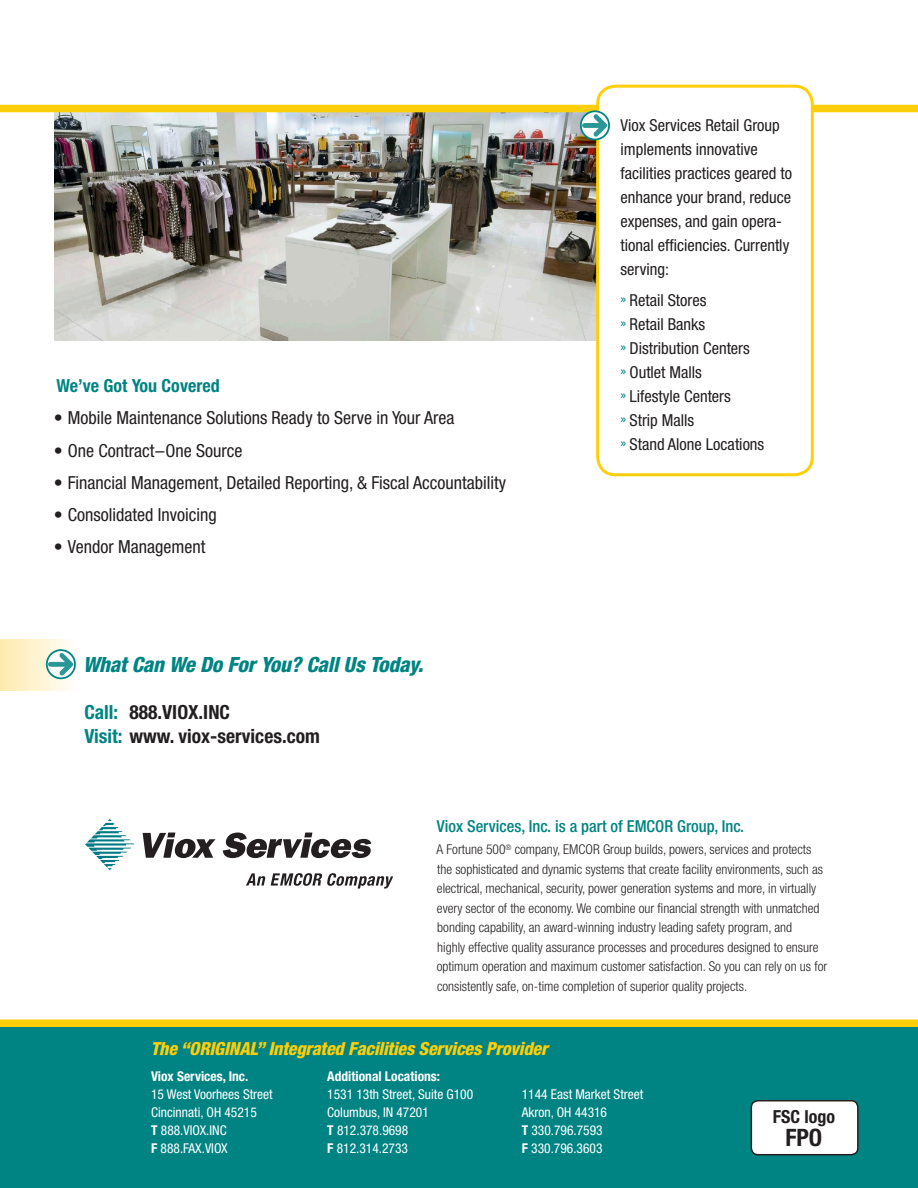
<style>
.page{position:relative;width:918px;height:1188px;background:#fff}
.page>*{position:absolute;margin:0;border:0;box-sizing:border-box;transform-origin:0 0}
.t1{font:700 condensed 24px "Helvetica Neue";color:#231f20}
.t2{font:italic 800 condensed 21px "Helvetica Neue";letter-spacing:-.01em;color:#008483}
.t3{font:700 condensed 19.5px/24px "Helvetica Neue";color:#231f20}
.t4{font:condensed 18px "Helvetica Neue";color:#231f20}
.t5{font:italic 800 condensed 18px "Helvetica Neue";letter-spacing:-.01em;color:#fece08}
.t6{font:700 condensed 18px "Helvetica Neue";color:#008483}
.t7{font:700 condensed 18px "Helvetica Neue";color:#231f20}
.t8{font:condensed 16.5px/24px "Helvetica Neue";color:#231f20}
.t9{font:500 condensed 16.5px "Helvetica Neue";color:#008483}
.t10{font:300 condensed 13.5px/19.5px "Helvetica Neue";color:#231f20}
.t11{font:condensed 13.5px/18px "Helvetica Neue";color:#fff}
.t12{font:700 condensed 13.5px "Helvetica Neue";color:#fff}
.s1{color:#008483}
.s2{font-size:15px;color:#008483}
.s3{font-weight:700}
</style>
<div class="page">
<img style="left:54px;top:112px;width:542px;height:228px">
<div style="left:0;top:1021px;width:918px;height:167px;background:#008483"></div>
<div style="left:0;top:1020px;width:918px;height:7px;background:#fece08"></div>
<svg style="left:85px;top:819px;width:49px;height:51px"></svg>
<svg style="left:246px;top:873px;width:147px;height:16px"></svg>
<svg style="left:143px;top:833px;width:73px;height:25px"></svg>
<svg style="left:223px;top:833px;width:148px;height:25px"></svg>
<div style="left:0;top:105px;width:918px;height:7px;background:#fece08"></div>
<div style="left:751px;top:1101px;width:107px;height:54px;background:#fff;border-radius:7px"></div>
<div style="left:751px;top:1100px;width:108px;height:55px;border:2px solid #231f20;border-radius:7px"></div>
<div style="left:0;top:640px;width:81px;height:50px;background:linear-gradient(to right,#feebae,#fbfdff)"></div>
<svg style="left:47px;top:650px;width:28px;height:28px"></svg>
<div style="left:46px;top:649px;width:30px;height:30px;border:2px solid #008483;border-radius:50%"></div>
<svg style="left:48px;top:653px;width:25px;height:22px"></svg>
<div style="left:598px;top:86px;width:214px;height:389px;background:#fff;border-radius:18px"></div>
<div style="left:596px;top:85px;width:218px;height:391px;border:3px solid #fece08;border-radius:18px"></div>
<svg style="left:581px;top:111px;width:28px;height:29px"></svg>
<div style="left:580px;top:110px;width:30px;height:30px;border:2px solid #008483;border-radius:50%"></div>
<svg style="left:583px;top:115px;width:24px;height:21px"></svg>
<h3 class="t6" style="left:56px;top:375px;width:165px">We’ve Got You Covered</h3>
<h3 class="t4" style="left:54px;top:408px;width:402px">• Mobile Maintenance Solutions Ready to Serve in Your Area</h3>
<h3 class="t4" style="left:54px;top:440px;width:190px">• One Contract–One Source</h3>
<h3 class="t4" style="left:54px;top:472px;width:454px">• Financial Management, Detailed Reporting, &amp; Fiscal Accountability</h3>
<h3 class="t4" style="left:54px;top:504px;width:165px">• Consolidated Invoicing</h3>
<h3 class="t4" style="left:54px;top:537px;width:153px">• Vendor Management</h3>
<h2 class="t2" style="left:83px;top:652px;width:342px">What Can We Do For You? Call Us Today.</h2>
<h3 class="t3" style="left:84px;top:700px;width:237px"><span class="s1">Call:</span> 888.VIOX.INC<br><span class="s1">Visit:</span> www. viox-services.com</h3>
<p class="t8" style="left:621px;top:113px;width:173px">Viox Services Retail Group implements innovative facilities practices geared to enhance your brand, reduce expenses, and gain opera&shy;tional efficiencies. Currently serving:</p>
<p class="t8" style="left:621px;top:288px;width:145px"><span class="s2">»</span> Retail Stores<br><span class="s2">»</span> Retail Banks<br><span class="s2">»</span> Distribution Centers<br><span class="s2">»</span> Outlet Malls<br><span class="s2">»</span> Lifestyle Centers<br><span class="s2">»</span> Strip Malls<br><span class="s2">»</span> Stand Alone Locations</p>
<p class="t9" style="left:437px;top:816px;width:309px">Viox Services, Inc. is a part of EMCOR Group, Inc.</p>
<p class="t10" style="left:437px;top:840px;width:392px">A Fortune 500<sup>®</sup> company, EMCOR Group builds, powers, services and protects the sophisticated and dynamic systems that create facility environments, such as electrical, mechanical, security, power generation systems and more, in virtually every sector of the economy. We combine our financial strength with unmatched bonding capability, an award-winning industry leading safety program, and<br>highly effective quality assurance processes and procedures designed to ensure optimum operation and maximum customer satisfaction. So you can rely on us for consistently safe, on-time completion of superior quality projects.</p>
<h3 class="t5" style="left:151px;top:1037px;width:399px">The “ORIGINAL” Integrated Facilities Services Provider</h3>
<p class="t12" style="left:151px;top:1068px;width:99px">Viox Services, Inc.</p>
<p class="t11" style="left:151px;top:1085px;width:123px">15 West Voorhees Street<br>Cincinnati, OH 45215<br><span class="s3">T</span> 888.VIOX.INC<br><span class="s3">F</span> 888.FAX.VIOX</p>
<p class="t12" style="left:327px;top:1068px;width:114px">Additional Locations:</p>
<p class="t11" style="left:327px;top:1085px;width:147px">1531 13th Street, Suite G100<br>Columbus, IN 47201<br><span class="s3">T</span> 812.378.9698<br><span class="s3">F</span> 812.314.2733</p>
<p class="t11" style="left:522px;top:1085px;width:123px">1144 East Market Street<br>Akron, OH 44316<br><span class="s3">T</span> 330.796.7593<br><span class="s3">F</span> 330.796.3603</p>
<h3 class="t7" style="left:773px;top:1106px;width:64px">FSC logo</h3>
<h1 class="t1" style="left:785px;top:1123px;width:38px">FPO</h1>
</div>
